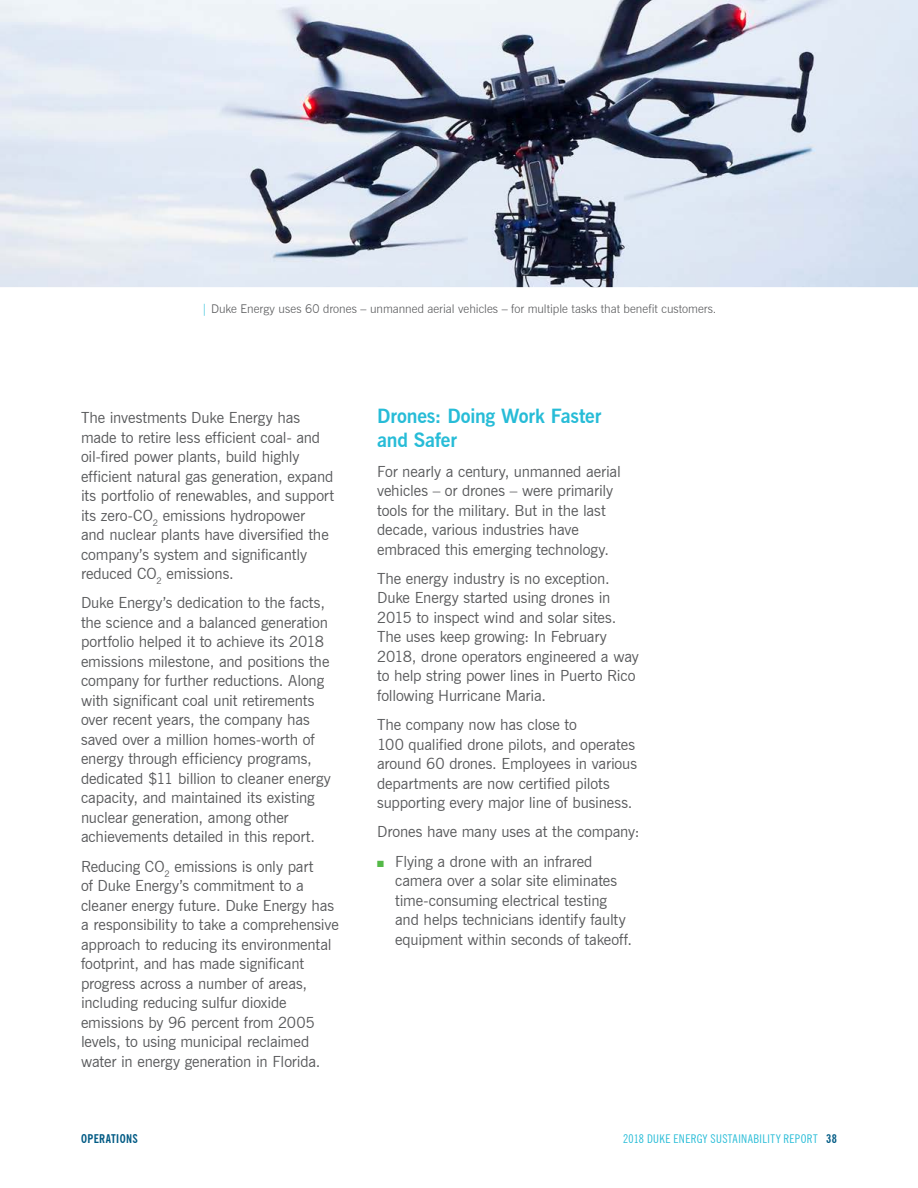
<style>
.page{position:relative;width:918px;height:1188px;background:#fff}
.page>*{position:absolute;margin:0;border:0;box-sizing:border-box;transform-origin:0 0}
._18_H3-Article_Title{font:700 19.5px/24.3px "News Gothic BT";letter-spacing:-.01em;color:#27bcd7}
._18_Body_Text_-P{font:15.3px/19.5px "News Gothic BT";letter-spacing:-.01em;color:#58595b}
._18_Photo_Captions{font:300 12px "News Gothic BT";color:#58595b}
.t1{font:condensed 12px "News Gothic BT";letter-spacing:.035em;color:#27bcd7}
.t2{font:700 condensed 12px "News Gothic BT";letter-spacing:.03em;color:#005a84}
.s1{color:#27bcd7}
.s2{color:#54b948}
.s3{font-weight:700;color:#005a84}
</style>
<div class="page">
<svg style="left:0;top:0;width:918px;height:288px;background:#bcc3cf"></svg>
<p class="_18_Photo_Captions" style="left:201px;top:302px;width:517px"><span class="s1">|</span> Duke Energy uses 60 drones – unmanned aerial vehicles – for multiple tasks that benefit customers.</p>
<p class="_18_Body_Text_-P" style="left:81px;top:408px;width:255px">The investments Duke Energy has made to retire less efficient coal- and oil-fired power plants, build highly efficient natural gas generation, expand its portfolio of renewables, and support its zero-CO<sub>2</sub> emissions hydropower<br>and nuclear plants have diversified the company’s system and significantly reduced CO<sub>2</sub> emissions.</p>
<p class="_18_Body_Text_-P" style="left:81px;top:593px;width:251px">Duke Energy’s dedication to the facts, the science and a balanced generation portfolio helped it to achieve its 2018 emissions milestone, and positions the company for further reductions. Along with significant coal unit retirements over recent years, the company has saved over a million homes-worth of energy through efficiency programs, dedicated $11 billion to cleaner energy capacity, and maintained its existing nuclear generation, among other achievements detailed in this report.</p>
<p class="_18_Body_Text_-P" style="left:81px;top:856px;width:259px">Reducing CO<sub>2</sub> emissions is only part<br>of Duke Energy’s commitment to a cleaner energy future. Duke Energy has a responsibility to take a comprehensive approach to reducing its environmental footprint, and has made significant progress across a number of areas, including reducing sulfur dioxide emissions by 96 percent from 2005 levels, to using municipal reclaimed water in energy generation in Florida.</p>
<p class="_18_H3-Article_Title" style="left:377px;top:404px;width:226px">Drones: Doing Work Faster and Safer</p>
<p class="_18_Body_Text_-P" style="left:377px;top:461px;width:245px">For nearly a century, unmanned aerial vehicles – or drones – were primarily tools for the military. But in the last decade, various industries have embraced this emerging technology.</p>
<p class="_18_Body_Text_-P" style="left:377px;top:569px;width:263px">The energy industry is no exception.<br>Duke Energy started using drones in 2015 to inspect wind and solar sites.<br>The uses keep growing: In February 2018, drone operators engineered a way to help string power lines in Puerto Rico following Hurricane Maria.</p>
<p class="_18_Body_Text_-P" style="left:377px;top:715px;width:261px">The company now has close to<br>100 qualified drone pilots, and operates around 60 drones. Employees in various departments are now certified pilots supporting every major line of business.</p>
<p class="_18_Body_Text_-P" style="left:377px;top:822px;width:264px">Drones have many uses at the company:</p>
<p class="_18_Body_Text_-P" style="left:395px;top:851px;width:239px;text-indent:-18px"><span class="s2">■</span> Flying a drone with an infrared camera over a solar site eliminates time-consuming electrical testing and helps technicians identify faulty equipment within seconds of takeoff.</p>
<p class="t2" style="left:81px;top:1131px;width:58px">OPERATIONS</p>
<p class="t1" style="left:623px;top:1132px;width:215px">2018 DUKE ENERGY SUSTAINABILITY REPORT <span class="s3">38</span></p>
</div>
